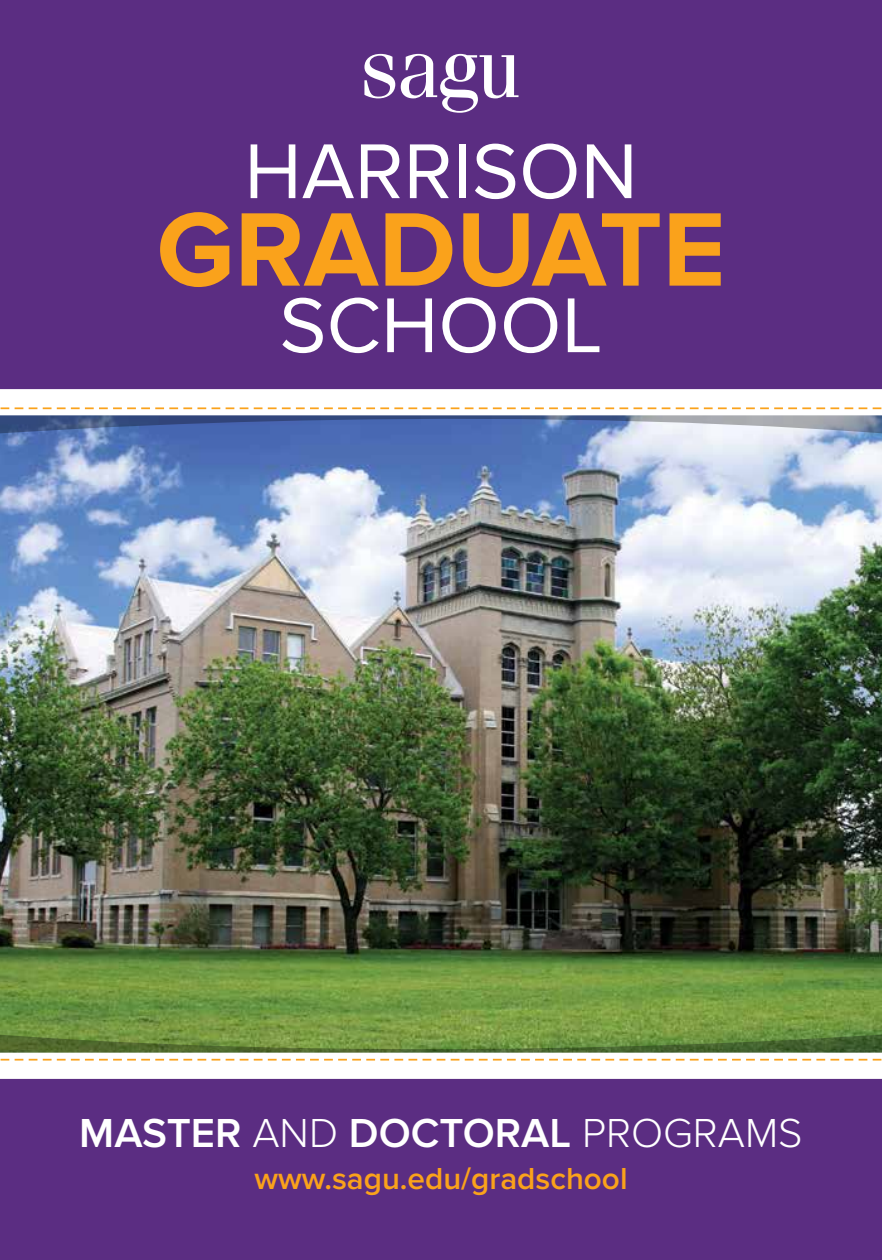
<style>
.page{position:relative;width:882px;height:1260px;background:#fff}
.page>*{position:absolute;margin:0;border:0;box-sizing:border-box;transform-origin:0 0}
.t1{font:700 108.5px "Proxima Nova";color:#faa21b}
.t2{font:82.42px "Fenice Pro ITC";color:#fff}
.t3{font:80.5px "Proxima Nova";color:#fff}
.t4{font:600 42px "Proxima Nova";color:#fff}
.t5{font:600 31.5px "Proxima Nova";color:#faa21b}
.s1{font-weight:300}
</style>
<div class="page">
<img style="left:0;top:435px;width:882px;height:598px">
<svg style="left:0;top:1033px;width:882px;height:20px;background:#64843d"></svg>
<svg style="left:0;top:1058px;width:882px;height:202px;background:#6b428d"></svg>
<svg style="left:0;top:415px;width:882px;height:20px;background:#6a80af"></svg>
<div style="left:0;top:0;width:882px;height:410px;background:#5b2d82"></div>
<h2 class="t2" style="left:361px;top:18px;width:162px">sagu</h2>
<h3 class="t3" style="left:244px;top:125px;width:395px">HARRISON</h3>
<h1 class="t1" style="left:156px;top:187px;width:571px">GRADUATE</h1>
<h3 class="t3" style="left:279px;top:279px;width:325px">SCHOOL</h3>
<p class="t4" style="left:79px;top:1109px;width:725px">MASTER <span class="s1">AND</span> DOCTORAL <span class="s1">PROGRAMS</span></p>
<p class="t5" style="left:254px;top:1161px;width:375px">www.sagu.edu/gradschool</p>
</div>
